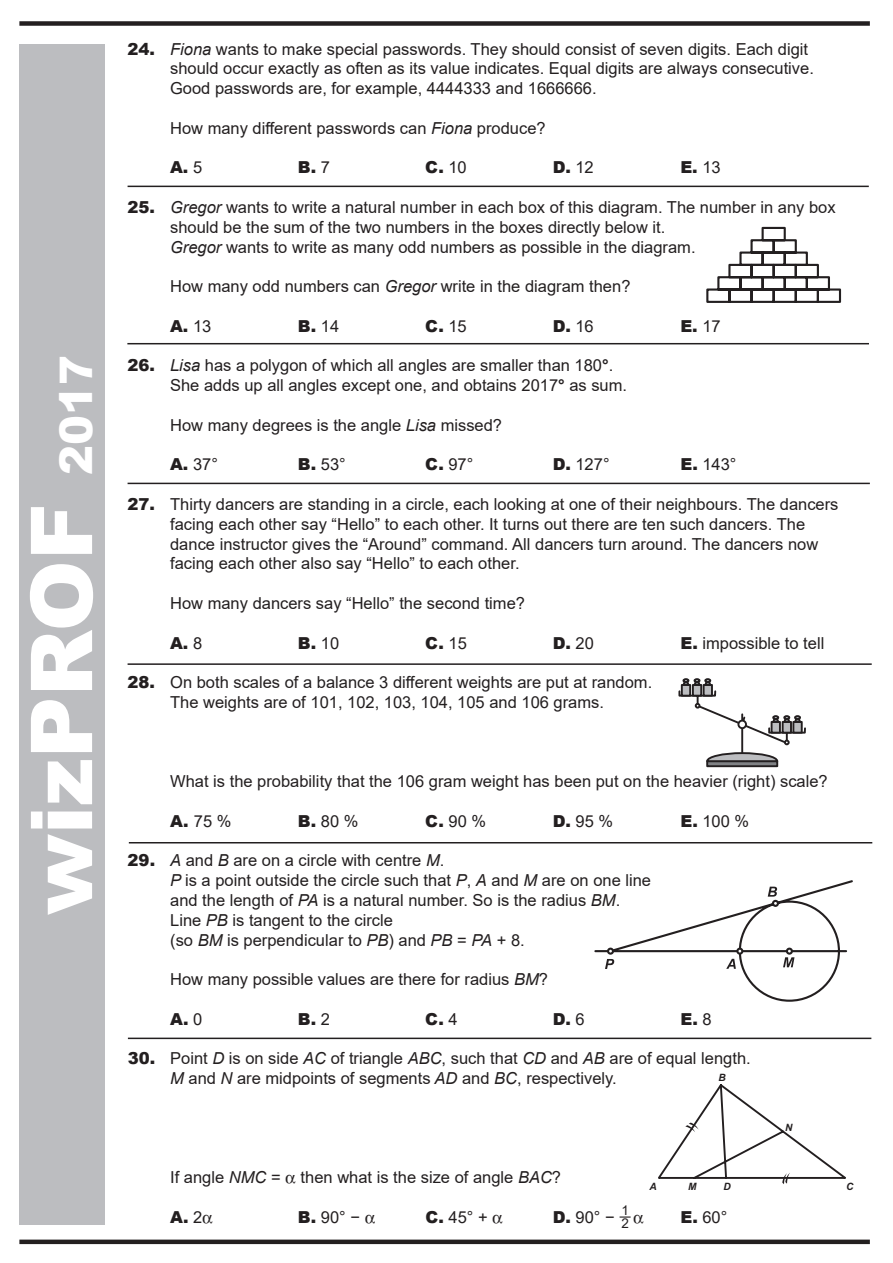
<style>
.page{position:relative;width:893px;height:1263px;background:#fff}
.page>*{position:absolute;margin:0;border:0;box-sizing:border-box;transform-origin:0 0}
.t1{font:900 85.5px "Arial";color:#fff}
.t2{font:16.5px/19.8px "Arial";color:#231f20}
.t3{font:900 16.5px "Arial";color:#231f20}
.t4{font:13.5px/13.5px "Arial";color:#231f20}
.t5{font:italic 700 10.05px "Arial";color:#231f20}
.s1{font-size:45px}
.s2{font-weight:900}
.s3{font-style:italic}
.s4{font-weight:400}
.s5{font-family:"Arial Narrow";font-weight:700}
</style>
<div class="page">
<div style="left:19px;top:21px;width:851px;height:5px;background:#231f20"></div>
<div style="left:19px;top:1239px;width:851px;height:5px;background:#231f20"></div>
<hr style="left:128px;top:663px;width:744px;height:2px;background:#231f20">
<hr style="left:129px;top:842px;width:743px;height:1px;background:#231f20">
<div style="left:19px;top:45px;width:85px;height:1180px;background:#bcbdc0"></div>
<hr style="left:127px;top:343px;width:742px;height:1px;background:#231f20">
<hr style="left:128px;top:483px;width:742px;height:1px;background:#231f20">
<hr style="left:128px;top:1037px;width:743px;height:2px;background:#231f20">
<hr style="left:128px;top:186px;width:741px;height:1px;background:#231f20">
<svg style="left:658px;top:1084px;width:188px;height:100px"></svg>
<svg style="left:594px;top:880px;width:259px;height:122px"></svg>
<div style="left:772px;top:900px;width:7px;height:7px;border:2px solid #231f20;border-radius:50%"></div>
<svg style="left:706px;top:763px;width:72px;height:4px"></svg>
<svg style="left:679px;top:678px;width:127px;height:85px"></svg>
<svg style="left:706px;top:226px;width:136px;height:77px"></svg>
<svg style="left:620px;top:1216px;width:11px;height:2px"></svg>
<h1 class="t1" style="left:-1px;top:915px;width:562px;rotate:-90deg">wizPROF <span class="s1">2017</span></h1>
<p class="t2" style="left:170px;top:39px;width:645px;text-indent:-43px"><span class="s2">24.</span> <span class="s3">Fiona</span> wants to make special passwords. They should consist of seven digits. Each digit should occur exactly as often as its value indicates. Equal digits are always consecutive.<br>Good passwords are, for example, 4444333 and 1666666.</p>
<p class="t2" style="left:170px;top:118px;width:377px">How many different passwords can <span class="s3">Fiona</span> produce?</p>
<p class="t3" style="left:170px;top:155px;width:34px">A. <span class="s4">5</span></p>
<p class="t3" style="left:298px;top:155px;width:34px">B. <span class="s4">7</span></p>
<p class="t3" style="left:425px;top:155px;width:43px">C. <span class="s4">10</span></p>
<p class="t3" style="left:553px;top:155px;width:42px">D. <span class="s4">12</span></p>
<p class="t3" style="left:680px;top:155px;width:42px">E. <span class="s4">13</span></p>
<p class="t2" style="left:170px;top:197px;width:667px;text-indent:-43px"><span class="s2">25.</span> <span class="s3">Gregor</span> wants to write a natural number in each box of this diagram. The number in any box should be the sum of the two numbers in the boxes directly below it.<br><span class="s3">Gregor</span> wants to write as many odd numbers as possible in the diagram.</p>
<p class="t2" style="left:170px;top:276px;width:462px">How many odd numbers can <span class="s3">Gregor</span> write in the diagram then?</p>
<p class="t3" style="left:170px;top:314px;width:43px">A. <span class="s4">13</span></p>
<p class="t3" style="left:298px;top:314px;width:43px">B. <span class="s4">14</span></p>
<p class="t3" style="left:425px;top:314px;width:43px">C. <span class="s4">15</span></p>
<p class="t3" style="left:553px;top:314px;width:42px">D. <span class="s4">16</span></p>
<p class="t3" style="left:680px;top:314px;width:42px">E. <span class="s4">17</span></p>
<p class="t2" style="left:170px;top:356px;width:458px;text-indent:-43px"><span class="s2">26.</span> <span class="s3">Lisa</span> has a polygon of which all angles are smaller than 180<span class="s5">°</span>.<br>She adds up all angles except one, and obtains 2017<span class="s5">°</span> as sum.</p>
<p class="t2" style="left:170px;top:415px;width:333px">How many degrees is the angle <span class="s3">Lisa</span> missed?</p>
<p class="t2" style="left:170px;top:455px;width:49px"><span class="s2">A.</span> 37°</p>
<p class="t2" style="left:298px;top:455px;width:50px"><span class="s2">B.</span> 53°</p>
<p class="t2" style="left:425px;top:455px;width:50px"><span class="s2">C.</span> 97°</p>
<p class="t2" style="left:553px;top:455px;width:58px"><span class="s2">D.</span> 127°</p>
<p class="t2" style="left:680px;top:455px;width:58px"><span class="s2">E.</span> 143°</p>
<p class="t2" style="left:170px;top:494px;width:670px;text-indent:-43px"><span class="s2">27.</span> Thirty dancers are standing in a circle, each looking at one of their neighbours. The dancers facing each other say “Hello” to each other. It turns out there are ten such dancers. The dance instructor gives the “Around” command. All dancers turn around. The dancers now facing each other also say “Hello” to each other.</p>
<p class="t2" style="left:170px;top:593px;width:356px">How many dancers say “Hello” the second time?</p>
<p class="t3" style="left:170px;top:631px;width:34px">A. <span class="s4">8</span></p>
<p class="t3" style="left:298px;top:631px;width:43px">B. <span class="s4">10</span></p>
<p class="t3" style="left:425px;top:631px;width:43px">C. <span class="s4">15</span></p>
<p class="t3" style="left:553px;top:631px;width:42px">D. <span class="s4">20</span></p>
<p class="t2" style="left:680px;top:633px;width:145px"><span class="s2">E.</span> impossible to tell</p>
<p class="t2" style="left:128px;top:672px;width:526px;text-align:center"><span class="s2">28.</span> On both scales of a balance 3 different weights are put at random.<br>The weights are of 101, 102, 103, 104, 105 and 106 grams.</p>
<p class="t2" style="left:170px;top:771px;width:659px">What is the probability that the 106 gram weight has been put on the heavier (right) scale?</p>
<p class="t2" style="left:170px;top:811px;width:63px"><span class="s2">A.</span> 75 %</p>
<p class="t2" style="left:298px;top:811px;width:62px"><span class="s2">B.</span> 80 %</p>
<p class="t2" style="left:425px;top:811px;width:62px"><span class="s2">C.</span> 90 %</p>
<p class="t2" style="left:553px;top:811px;width:62px"><span class="s2">D.</span> 95 %</p>
<p class="t2" style="left:680px;top:811px;width:70px"><span class="s2">E.</span> 100 %</p>
<p class="t2" style="left:170px;top:851px;width:482px;text-indent:-43px"><span class="s2">29.</span> <span class="s3">A</span> and <span class="s3">B</span> are on a circle with centre <span class="s3">M</span>.<br><span class="s3">P</span> is a point outside the circle such that <span class="s3">P</span>, <span class="s3">A</span> and <span class="s3">M</span> are on one line and the length of <span class="s3">PA</span> is a natural number. So is the radius <span class="s3">BM</span>.<br>Line <span class="s3">PB</span> is tangent to the circle<br>(so <span class="s3">BM</span> is perpendicular to <span class="s3">PB</span>) and <span class="s3">PB</span> = <span class="s3">PA</span> + 8.</p>
<p class="t2" style="left:170px;top:969px;width:379px">How many possible values are there for radius <span class="s3">BM</span>?</p>
<p class="t3" style="left:170px;top:1007px;width:34px">A. <span class="s4">0</span></p>
<p class="t3" style="left:298px;top:1007px;width:34px">B. <span class="s4">2</span></p>
<p class="t3" style="left:425px;top:1007px;width:34px">C. <span class="s4">4</span></p>
<p class="t3" style="left:553px;top:1007px;width:33px">D. <span class="s4">6</span></p>
<p class="t3" style="left:680px;top:1007px;width:33px">E. <span class="s4">8</span></p>
<p class="t2" style="left:170px;top:1049px;width:582px;text-indent:-43px"><span class="s2">30.</span> Point <span class="s3">D</span> is on side <span class="s3">AC</span> of triangle <span class="s3">ABC</span>, such that <span class="s3">CD</span> and <span class="s3">AB</span> are of equal length.<br><span class="s3">M</span> and <span class="s3">N</span> are midpoints of segments <span class="s3">AD</span> and <span class="s3">BC</span>, respectively.</p>
<p class="t5" style="left:718px;top:1072px;width:9px">B</p>
<p class="t5" style="left:785px;top:1122px;width:9px">N</p>
<p class="t2" style="left:170px;top:1167px;width:392px">If angle <span class="s3">NMC</span> = then what is the size of angle <span class="s3">BAC</span>?</p>
<p class="t3" style="left:170px;top:1205px;width:34px">A. <span class="s4">2</span></p>
<p class="t2" style="left:298px;top:1207px;width:64px"><span class="s2">B.</span> 90° −</p>
<p class="t2" style="left:425px;top:1207px;width:64px"><span class="s2">C.</span> 45° +</p>
<p class="t2" style="left:553px;top:1207px;width:63px"><span class="s2">D.</span> 90° −</p>
<p class="t2" style="left:680px;top:1207px;width:48px"><span class="s2">E.</span> 60°</p>
<p class="t5" style="left:649px;top:1180px;width:9px">A</p>
<p class="t5" style="left:846px;top:1180px;width:9px">C</p>
<p class="t5" style="left:688px;top:1180px;width:10px">M</p>
<p class="t5" style="left:723px;top:1180px;width:9px">D</p>
<p class="t4" style="left:621px;top:1203px;width:9px">1<br>2</p>
</div>
